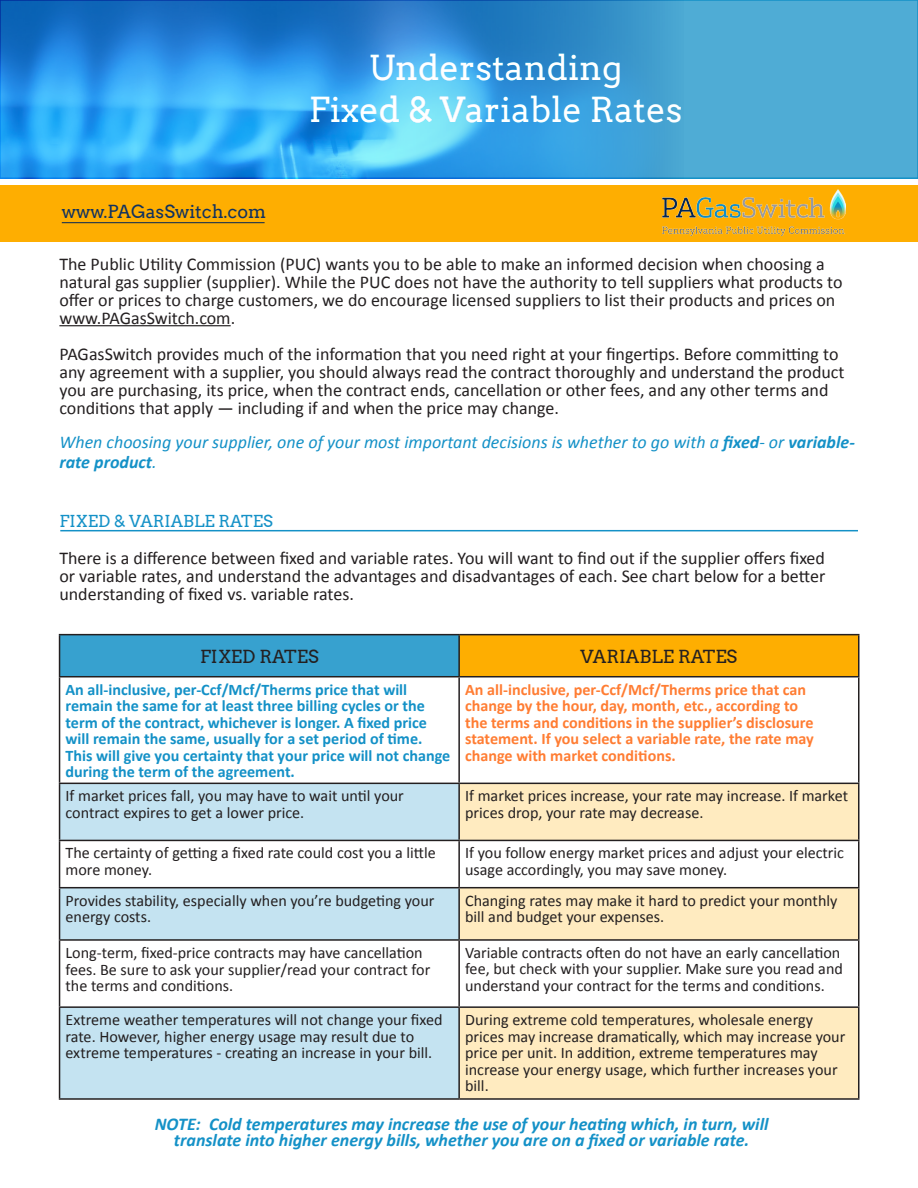
<style>
.page{position:relative;width:918px;height:1188px;background:#fff}
.page>*{position:absolute;margin:0;border:0;box-sizing:border-box;transform-origin:0 0}
.t1{font:34.5px "Arvo";color:#fff}
.t2{font:18px/18px "Calibri";color:#231f20}
.t3{font:italic 700 18px "Calibri";color:#1491c7}
.t4{font:italic 18px/19.5px "Calibri";color:#1491c7}
.t5{font:18px "Arvo";color:#231f20}
.t6{font:18px "Arvo";color:#0f3160}
.t7{font:16.5px "Arvo";color:#1491c7}
.t8{font:16.2px/16.5px "Calibri";color:#231f20}
.t9{font:700 16.2px/16.5px "Calibri";color:#1491c7}
.t10{font:700 16.2px/16.5px "Calibri";color:#ff7d33}
.s1{font-weight:700}
</style>
<div class="page">
<div style="left:0;top:0;width:918px;height:178px;background:#4facd5"></div>
<hr style="left:59px;top:325px;width:172px;height:1px;background:#231f20">
<hr style="left:60px;top:530px;width:798px;height:1px;background:#1491c7">
<div style="left:60px;top:635px;width:399px;height:42px;background:#37a1cf"></div>
<div style="left:459px;top:635px;width:400px;height:42px;background:#feae01"></div>
<svg style="left:60px;top:784px;width:398px;height:314px;fill:#c4e3f1"></svg>
<svg style="left:460px;top:784px;width:398px;height:314px;fill:#ffebc0"></svg>
<hr style="left:59px;top:634px;width:400px;height:1px;background:#231f20">
<hr style="left:59px;top:635px;width:1px;height:41px;background:#231f20">
<hr style="left:459px;top:634px;width:401px;height:1px;background:#231f20">
<hr style="left:458px;top:635px;width:2px;height:41px;background:#231f20">
<hr style="left:858px;top:635px;width:2px;height:41px;background:#231f20">
<hr style="left:59px;top:676px;width:400px;height:1px;background:#231f20">
<hr style="left:59px;top:677px;width:1px;height:106px;background:#231f20">
<hr style="left:459px;top:676px;width:401px;height:1px;background:#231f20">
<hr style="left:458px;top:677px;width:2px;height:106px;background:#231f20">
<hr style="left:858px;top:677px;width:2px;height:106px;background:#231f20">
<hr style="left:59px;top:783px;width:400px;height:1px;background:#231f20">
<hr style="left:59px;top:784px;width:1px;height:56px;background:#231f20">
<hr style="left:459px;top:783px;width:401px;height:1px;background:#231f20">
<hr style="left:458px;top:784px;width:2px;height:56px;background:#231f20">
<hr style="left:858px;top:784px;width:2px;height:56px;background:#231f20">
<hr style="left:59px;top:840px;width:400px;height:1px;background:#231f20">
<hr style="left:59px;top:841px;width:1px;height:46px;background:#231f20">
<hr style="left:459px;top:840px;width:401px;height:1px;background:#231f20">
<hr style="left:458px;top:841px;width:2px;height:46px;background:#231f20">
<hr style="left:858px;top:841px;width:2px;height:46px;background:#231f20">
<hr style="left:59px;top:887px;width:400px;height:1px;background:#231f20">
<hr style="left:59px;top:888px;width:1px;height:51px;background:#231f20">
<hr style="left:459px;top:887px;width:401px;height:1px;background:#231f20">
<hr style="left:458px;top:888px;width:2px;height:51px;background:#231f20">
<hr style="left:858px;top:888px;width:2px;height:51px;background:#231f20">
<hr style="left:59px;top:939px;width:400px;height:2px;background:#231f20">
<hr style="left:59px;top:941px;width:1px;height:65px;background:#231f20">
<hr style="left:459px;top:939px;width:401px;height:2px;background:#231f20">
<hr style="left:458px;top:941px;width:2px;height:65px;background:#231f20">
<hr style="left:858px;top:941px;width:2px;height:65px;background:#231f20">
<hr style="left:59px;top:1006px;width:400px;height:2px;background:#231f20">
<hr style="left:59px;top:1008px;width:1px;height:90px;background:#231f20">
<hr style="left:459px;top:1006px;width:401px;height:2px;background:#231f20">
<hr style="left:458px;top:1008px;width:2px;height:90px;background:#231f20">
<hr style="left:858px;top:1008px;width:2px;height:90px;background:#231f20">
<hr style="left:59px;top:1098px;width:400px;height:2px;background:#231f20">
<hr style="left:459px;top:1098px;width:401px;height:2px;background:#231f20">
<div style="left:0;top:185px;width:918px;height:56px;background:#feae01"></div>
<hr style="left:62px;top:222px;width:203px;height:1px;background:#022658">
<img style="left:663px;top:189px;width:183px;height:46px">
<img style="left:0;top:0;width:684px;height:179px">
<p class="t6" style="left:62px;top:201px;width:206px">www.PAGasSwitch.com</p>
<p class="t1" style="left:369px;top:47px;width:255px">Understanding</p>
<p class="t1" style="left:309px;top:89px;width:375px">Fixed &amp; Variable Rates</p>
<p class="t2" style="left:59px;top:254px;width:785px">The Public Utility Commission (PUC) wants you to be able to make an informed decision when choosing a natural gas supplier (supplier). While the PUC does not have the authority to tell suppliers what products to offer or prices to charge customers, we do encourage licensed suppliers to list their products and prices on www.PAGasSwitch.com.</p>
<p class="t2" style="left:59px;top:344px;width:787px">PAGasSwitch provides much of the information that you need right at your fingertips. Before committing to any agreement with a supplier, you should always read the contract thoroughly and understand the product you are purchasing, its price, when the contract ends, cancellation or other fees, and any other terms and conditions that apply — including if and when the price may change.</p>
<p class="t4" style="left:59px;top:432px;width:797px">When choosing your supplier, one of your most important decisions is whether to go with a <span class="s1">fixed</span>- or <span class="s1">variable&shy;rate product</span>.</p>
<p class="t7" style="left:59px;top:511px;width:215px">FIXED &amp; VARIABLE RATES</p>
<p class="t2" style="left:59px;top:549px;width:767px;text-align:justify">There is a difference between fixed and variable rates. You will want to find out if the supplier offers fixed or variable rates, and understand the advantages and disadvantages of each. See chart below for a better understanding of fixed vs. variable rates.</p>
<p class="t5" style="left:200px;top:645px;width:120px">FIXED RATES</p>
<p class="t5" style="left:581px;top:645px;width:158px">VARIABLE RATES</p>
<p class="t9" style="left:66px;top:680px;width:386px">An all-inclusive, per-Ccf/Mcf/Therms price that will remain the same for at least three billing cycles or the term of the contract, whichever is longer. A fixed price will remain the same, usually for a set period of time.<br>This will give you certainty that your price will not change during the term of the agreement.</p>
<p class="t10" style="left:465px;top:680px;width:350px">An all-inclusive, per-Ccf/Mcf/Therms price that can change by the hour, day, month, etc., according to the terms and conditions in the supplier’s disclosure statement. If you select a variable rate, the rate may change with market conditions.</p>
<p class="t8" style="left:66px;top:787px;width:340px">If market prices fall, you may have to wait until your contract expires to get a lower price.</p>
<p class="t8" style="left:465px;top:787px;width:384px">If market prices increase, your rate may increase. If market prices drop, your rate may decrease.</p>
<p class="t8" style="left:66px;top:844px;width:372px">The certainty of getting a fixed rate could cost you a little more money.</p>
<p class="t8" style="left:465px;top:844px;width:380px">If you follow energy market prices and adjust your electric usage accordingly, you may save money.</p>
<p class="t8" style="left:66px;top:891px;width:370px">Provides stability, especially when you’re budgeting your energy costs.</p>
<p class="t8" style="left:465px;top:891px;width:374px">Changing rates may make it hard to predict your monthly bill and budget your expenses.</p>
<p class="t8" style="left:66px;top:944px;width:366px">Long-term, fixed-price contracts may have cancellation fees. Be sure to ask your supplier/read your contract for the terms and conditions.</p>
<p class="t8" style="left:465px;top:944px;width:379px">Variable contracts often do not have an early cancellation fee, but check with your supplier. Make sure you read and understand your contract for the terms and conditions.</p>
<p class="t8" style="left:66px;top:1011px;width:379px">Extreme weather temperatures will not change your fixed rate. However, higher energy usage may result due to extreme temperatures - creating an increase in your bill.</p>
<p class="t8" style="left:465px;top:1011px;width:382px">During extreme cold temperatures, wholesale energy prices may increase dramatically, which may increase your price per unit. In addition, extreme temperatures may increase your energy usage, which further increases your bill.</p>
<p class="t3" style="left:155px;top:1113px;width:615px">NOTE: Cold temperatures may increase the use of your heating which, in turn, will</p>
<p class="t3" style="left:174px;top:1129px;width:577px">translate into higher energy bills, whether you are on a fixed or variable rate.</p>
</div>
